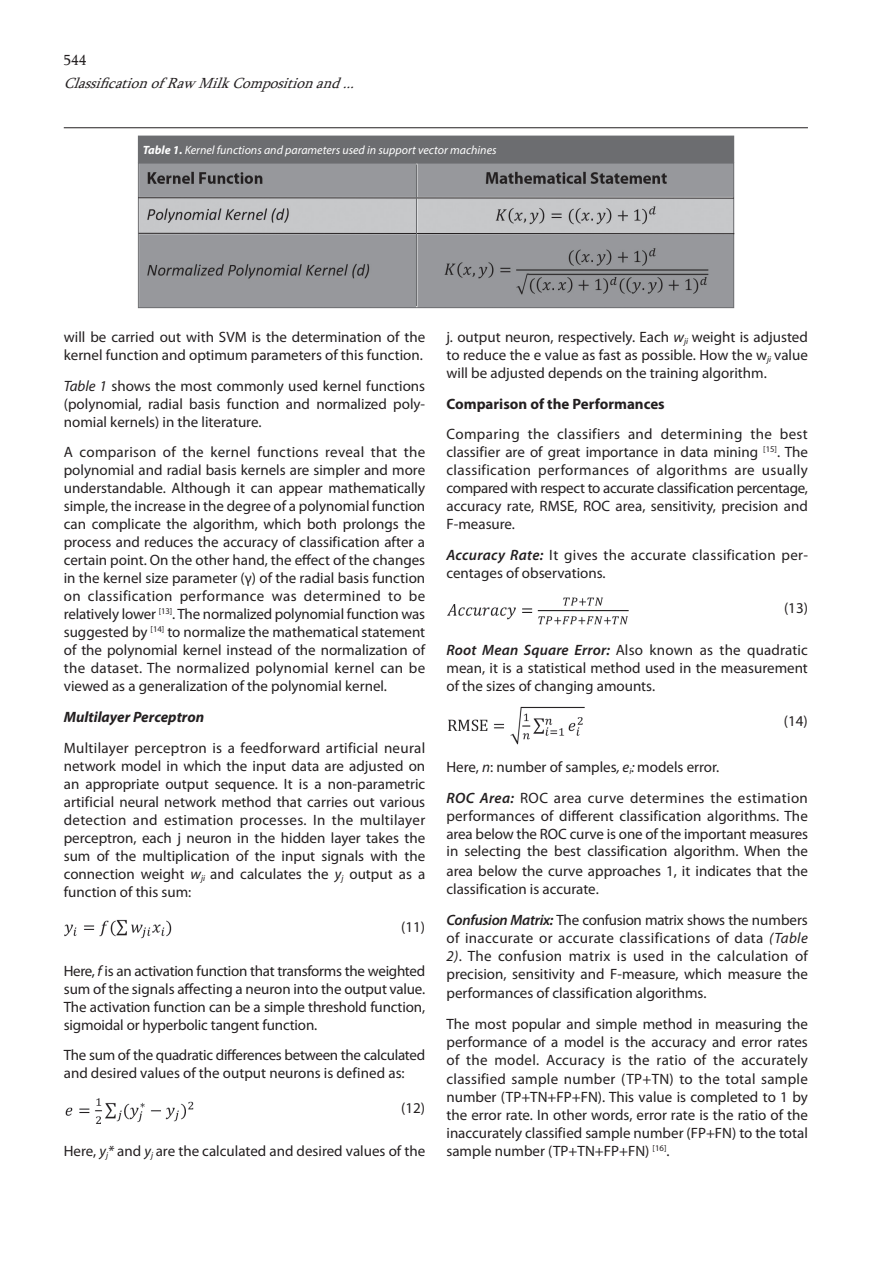
<style>
.page{position:relative;width:893px;height:1263px;background:#fff}
.page>*{position:absolute;margin:0;border:0;box-sizing:border-box;transform-origin:0 0}
.t1{font:15px/18px "Myriad Pro";color:#231f20;text-align:justify}
.t2{font:15px/18px "Myriad Pro";letter-spacing:-.02em;color:#231f20}
.t3{font:15px/30.9px "Myriad Pro";letter-spacing:.02em;color:#231f20}
.t4{font:italic 15px "Sylfaen";color:#231f20}
.t5{font:700 15px "Myriad Pro";color:#231f20}
.t6{font:italic 700 15px "Myriad Pro";color:#231f20}
.t7{font:15px "Sylfaen";color:#231f20}
.t8{font:italic 12px "Myriad Pro";color:#fff}
.s1{font-weight:700}
.s2{font-style:italic}
.s3{font-weight:600;font-style:italic}
</style>
<div class="page">
<hr style="left:64px;top:127px;width:744px;height:1px;background:#231f20">
<img style="left:64px;top:919px;width:108px;height:20px">
<img style="left:447px;top:597px;width:182px;height:28px">
<img style="left:448px;top:706px;width:137px;height:39px">
<img style="left:140px;top:165px;width:592px;height:141px">
<div style="left:138px;top:163px;width:596px;height:145px;border:1px solid #6c6d70"></div>
<div style="left:138px;top:136px;width:596px;height:26px;background:#6c6d70"></div>
<div style="left:138px;top:136px;width:596px;height:27px;border:1px solid #6c6d70"></div>
<hr style="left:138px;top:197px;width:596px;height:1px;background:#231f20">
<hr style="left:139px;top:233px;width:595px;height:1px;background:#231f20">
<hr style="left:416px;top:164px;width:1px;height:142px;background:#6c6d70">
<img style="left:65px;top:1098px;width:129px;height:26px">
<p class="t7" style="left:64px;top:50px;width:24px">544</p>
<p class="t4" style="left:64px;top:73px;width:299px">ClassificationofRawMilkCompositionand...</p>
<p class="t8" style="left:143px;top:142px;width:355px"><span class="s1">Table 1.</span> Kernel functions and parameters used in support vector machines</p>
<p class="t1" style="left:64px;top:328px;width:363px">will be carried out with SVM is the determination of the kernel function and optimum parameters of this function.</p>
<p class="t1" style="left:64px;top:376px;width:363px"><span class="s2">Table 1</span> shows the most commonly used kernel functions (polynomial, radial basis function and normalized poly&shy;nomial kernels) in the literature.</p>
<p class="t1" style="left:64px;top:443px;width:363px">A comparison of the kernel functions reveal that the polynomial and radial basis kernels are simpler and more understandable. Although it can appear mathematically simple, the increase in the degree of a polynomial function can complicate the algorithm, which both prolongs the process and reduces the accuracy of classification after a certain point. On the other hand, the effect of the changes in the kernel size parameter (γ) of the radial basis function on classification performance was determined to be relatively lower <sup>[13]</sup>. The normalized polynomial function was suggested by <sup>[14]</sup> to normalize the mathematical statement of the polynomial kernel instead of the normalization of the dataset. The normalized polynomial kernel can be viewed as a generalization of the polynomial kernel.</p>
<p class="t6" style="left:64px;top:707px;width:142px">Multilayer Perceptron</p>
<p class="t1" style="left:64px;top:739px;width:363px">Multilayer perceptron is a feedforward artificial neural network model in which the input data are adjusted on an appropriate output sequence. It is a non-parametric artificial neural network method that carries out various detection and estimation processes. In the multilayer perceptron, each j neuron in the hidden layer takes the sum of the multiplication of the input signals with the connection weight <span class="s2">w</span><sub>ji</sub> and calculates the <span class="s2">y</span><sub>j</sub> output as a function of this sum:</p>
<p class="t1" style="left:401px;top:918px;width:25px">(11)</p>
<p class="t1" style="left:64px;top:961px;width:363px">Here, <span class="s2">f</span> is an activation function that transforms the weighted sum of the signals affecting a neuron into the output value.<br>The activation function can be a simple threshold function, sigmoidal or hyperbolic tangent function.</p>
<p class="t2" style="left:64px;top:1046px;width:363px">The sum of the quadratic differences between the calculated and desired values of the output neurons is defined as:</p>
<p class="t1" style="left:401px;top:1099px;width:25px">(12)</p>
<p class="t1" style="left:64px;top:1142px;width:363px">Here, <span class="s2">y</span><sub>j</sub><span class="s2">*</span> and <span class="s2">y</span><sub>j</sub> are the calculated and desired values of the</p>
<p class="t1" style="left:446px;top:328px;width:363px">j. output neuron, respectively. Each <span class="s2">w</span><sub>ji</sub> weight is adjusted to reduce the e value as fast as possible. How the w<sub>ji</sub> value will be adjusted depends on the training algorithm.</p>
<p class="t5" style="left:446px;top:395px;width:220px">Comparison of the Performances</p>
<p class="t1" style="left:446px;top:425px;width:363px">Comparing the classifiers and determining the best classifier are of great importance in data mining <sup>[15]</sup>. The classification performances of algorithms are usually compared with respect to accurate classification percentage, accuracy rate, RMSE, ROC area, sensitivity, precision and F-measure.</p>
<p class="t1" style="left:446px;top:546px;width:363px"><span class="s3">Accuracy Rate:</span> It gives the accurate classification per&shy;centages of observations.</p>
<p class="t1" style="left:784px;top:599px;width:25px">(13)</p>
<p class="t1" style="left:446px;top:640px;width:363px"><span class="s3">Root Mean Square Error:</span> Also known as the quadratic mean, it is a statistical method used in the measurement of the sizes of changing amounts.</p>
<p class="t1" style="left:784px;top:711px;width:25px">(14)</p>
<p class="t3" style="left:446px;top:751px;width:363px">Here, <span class="s2">n</span>: number of samples<span class="s2">, e</span><sub>i</sub><span class="s2">:</span> models error.<br><span class="s3">ROC Area:</span> ROC area curve determines the estimation</p>
<p class="t1" style="left:446px;top:807px;width:363px">performances of different classification algorithms. The area below the ROC curve is one of the important measures</p>
<p class="t1" style="left:446px;top:841px;width:363px;line-height:19.6px">in selecting the best classification algorithm. When the area below the curve approaches 1, it indicates that the</p>
<p class="t1" style="left:446px;top:873px;width:363px;line-height:30.9px">classification is accurate.<br><span class="s3">Confusion Matrix:</span> The confusion matrix shows the numbers</p>
<p class="t1" style="left:446px;top:929px;width:363px">of inaccurate or accurate classifications of data <span class="s2">(Table 2)</span>. The confusion matrix is used in the calculation of precision, sensitivity and F-measure, which measure the performances of classification algorithms.</p>
<p class="t1" style="left:446px;top:1014px;width:363px">The most popular and simple method in measuring the performance of a model is the accuracy and error rates of the model. Accuracy is the ratio of the accurately classified sample number (TP+TN) to the total sample number (TP+TN+FP+FN). This value is completed to 1 by the error rate. In other words, error rate is the ratio of the inaccurately classified sample number (FP+FN) to the total sample number (TP+TN+FP+FN) <sup>[16]</sup>.</p>
</div>
